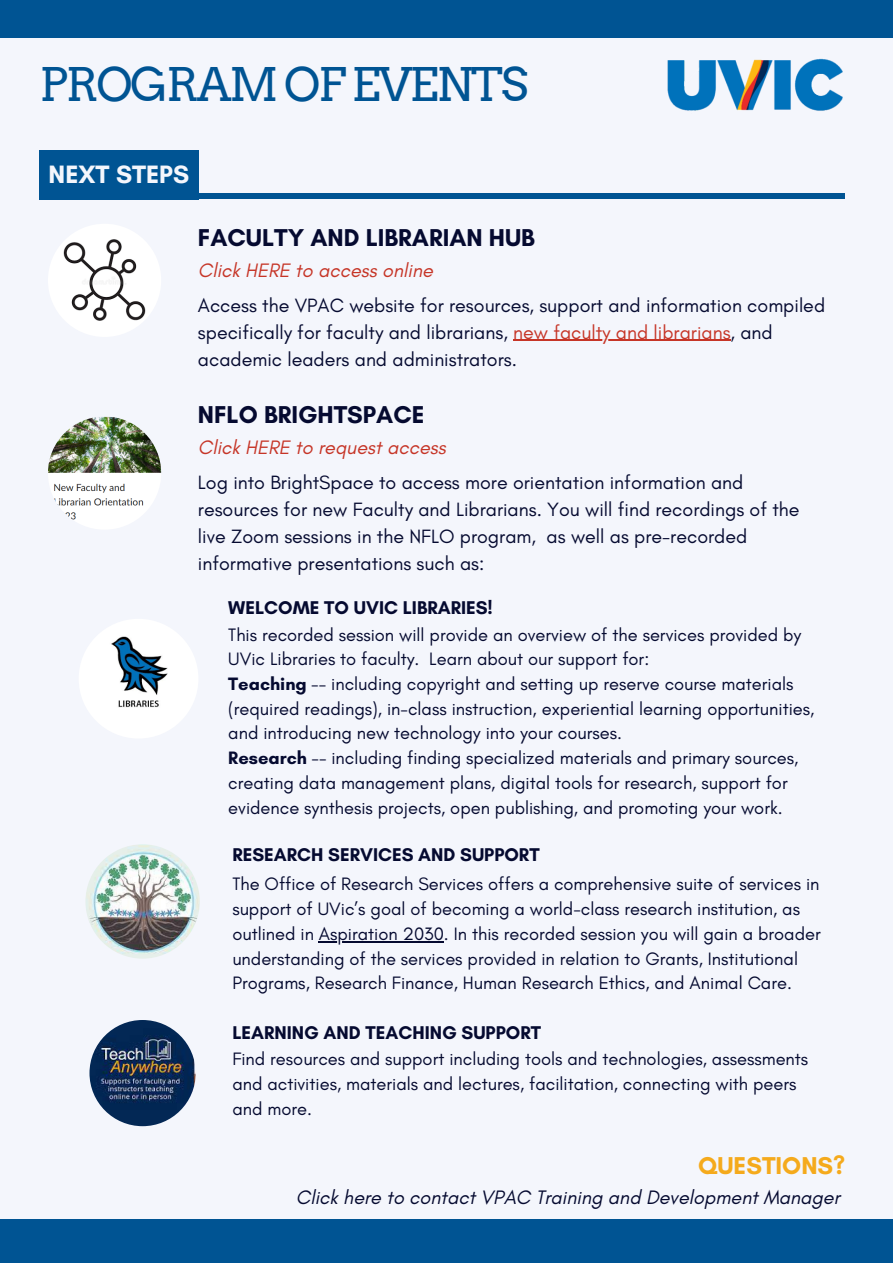
<style>
.page{position:relative;width:893px;height:1264px;background:#fff}
.page>*{position:absolute;margin:0;border:0;box-sizing:border-box;transform-origin:0 0}
.t1{font:46.35px "Arvo";letter-spacing:-.05em;color:#005493}
.t2{font:700 25.65px "Glacial Indifference";color:#f4f6fc}
.t3{font:700 24.75px "Glacial Indifference";color:#050a30}
.t4{font:700 24.75px "Glacial Indifference";color:#f5aa1c}
.t5{font:italic 19.8px "Glacial Indifference";color:#050a30}
.t6{font:italic 19.8px "Glacial Indifference";color:#c63527}
.t7{font:19.65px/27px "Glacial Indifference";color:#050a30}
.t8{font:700 18.75px "Glacial Indifference";color:#050a30}
.t9{font:18.3px/24.8px "Glacial Indifference";color:#050a30}
.s1{color:#c63527}
.s2{font-weight:700}
</style>
<div class="page">
<div style="left:0;top:0;width:892px;height:1262px;background:#f4f6fc"></div>
<div style="left:0;top:1219px;width:892px;height:43px;background:#005493"></div>
<div style="left:0;top:0;width:892px;height:38px;background:#005493"></div>
<img style="left:667px;top:58px;width:176px;height:53px">
<div style="left:39px;top:194px;width:806px;height:5px;background:#005493"></div>
<div style="left:39px;top:150px;width:160px;height:49px;background:#005493"></div>
<img style="left:48px;top:224px;width:113px;height:113px;border-radius:50%">
<hr style="left:513px;top:340px;width:217px;height:1px;background:#c63527">
<img style="left:48px;top:416px;width:113px;height:113px;border-radius:50%">
<img style="left:79px;top:619px;width:119px;height:119px;border-radius:50%">
<hr style="left:319px;top:941px;width:125px;height:1px;background:#050a30">
<img style="left:85px;top:844px;width:115px;height:114px;border-radius:50%">
<img style="left:89px;top:1019px;width:107px;height:107px;border-radius:50%">
<p class="t1" style="left:39px;top:56px;width:490px">PROGRAM OF EVENTS</p>
<p class="t2" style="left:49px;top:159px;width:142px">NEXT STEPS</p>
<p class="t3" style="left:198px;top:223px;width:338px">FACULTY AND LIBRARIAN HUB</p>
<p class="t6" style="left:198px;top:258px;width:236px">Click HERE to access online</p>
<p class="t7" style="left:198px;top:291px;width:628px">Access the VPAC website for resources, support and information compiled specifically for faculty and librarians, <span class="s1">new faculty and librarians</span>, and academic leaders and administrators.</p>
<p class="t3" style="left:198px;top:400px;width:228px">NFLO BRIGHTSPACE</p>
<p class="t6" style="left:198px;top:435px;width:249px">Click HERE to request access</p>
<p class="t7" style="left:198px;top:468px;width:603px">Log into BrightSpace to access more orientation information and resources for new Faculty and Librarians. You will find recordings of the live Zoom sessions in the NFLO program, as well as pre-recorded informative presentations such as:</p>
<p class="t8" style="left:228px;top:596px;width:266px">WELCOME TO UVIC LIBRARIES!</p>
<p class="t9" style="left:228px;top:621px;width:574px">This recorded session will provide an overview of the services provided by<br>UVic Libraries to faculty. Learn about our support for:</p>
<p class="t9" style="left:228px;top:671px;width:587px"><span class="s2">Teaching</span> -- including copyright and setting up reserve course materials (required readings), in-class instruction, experiential learning opportunities, and introducing new technology into your courses.</p>
<p class="t9" style="left:228px;top:745px;width:571px"><span class="s2">Research</span> -- including finding specialized materials and primary sources, creating data management plans, digital tools for research, support for evidence synthesis projects, open publishing, and promoting your work.</p>
<p class="t8" style="left:232px;top:843px;width:309px">RESEARCH SERVICES AND SUPPORT</p>
<p class="t9" style="left:232px;top:871px;width:590px">The Office of Research Services offers a comprehensive suite of services in support of UVic’s goal of becoming a world-class research institution, as outlined in Aspiration 2030. In this recorded session you will gain a broader understanding of the services provided in relation to Grants, Institutional Programs, Research Finance, Human Research Ethics, and Animal Care.</p>
<p class="t8" style="left:232px;top:1020px;width:310px">LEARNING AND TEACHING SUPPORT</p>
<p class="t9" style="left:232px;top:1046px;width:577px">Find resources and support including tools and technologies, assessments and activities, materials and lectures, facilitation, connecting with peers and more.</p>
<p class="t4" style="left:698px;top:1149px;width:148px">QUESTIONS?</p>
<p class="t5" style="left:296px;top:1185px;width:545px">Click here to contact VPAC Training and Development Manager</p>
</div>
